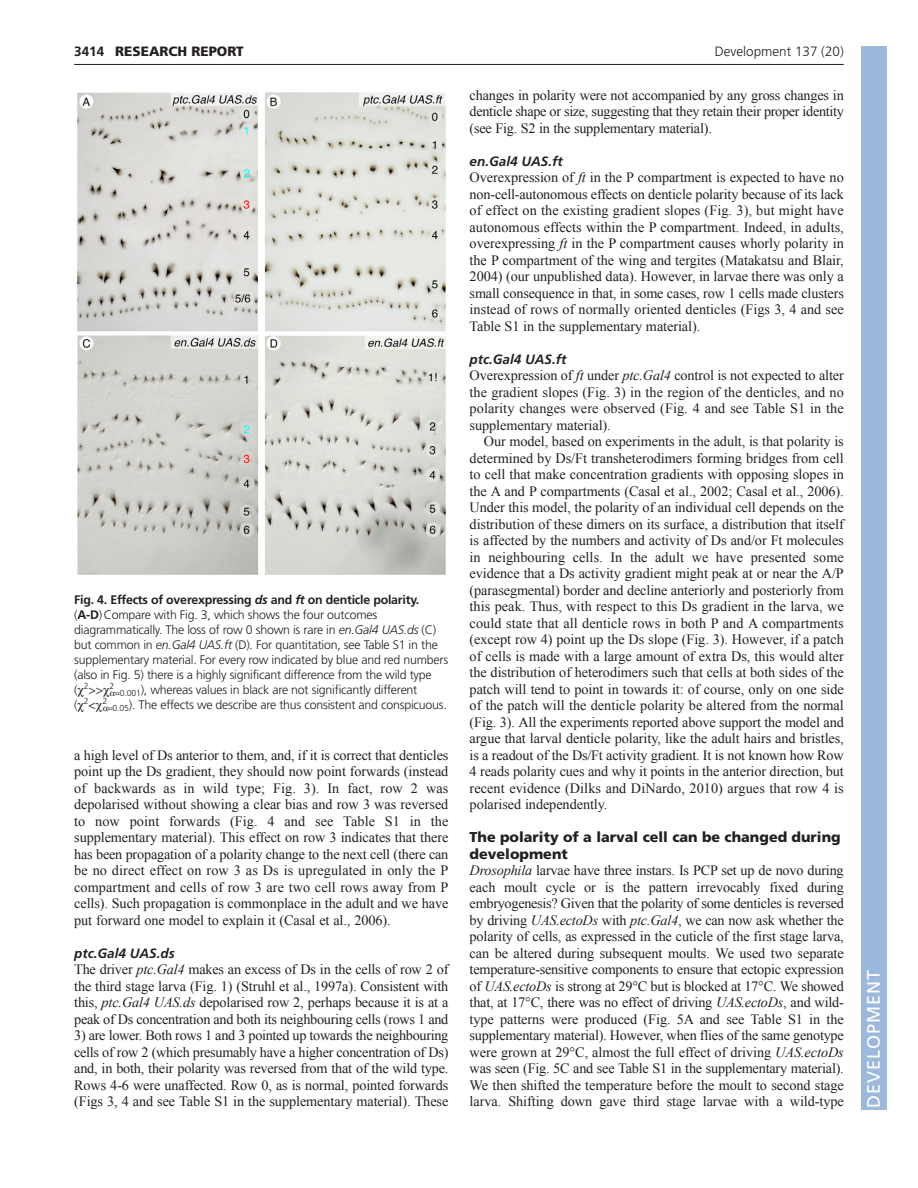
<style>
.page{position:relative;width:918px;height:1188px;background:#fff}
.page>*{position:absolute;margin:0;border:0;box-sizing:border-box;transform-origin:0 0}
.t1{font:18px "Frutiger LT Std";letter-spacing:.055em;color:#fff}
.t2{font:14.25px/16.5px "Times New Roman";letter-spacing:-.005em;color:#231f20;text-align:justify}
.t3{font:900 14.25px/16.5px "Frutiger LT Std";color:#231f20}
.t4{font:italic 700 13.5px "Frutiger LT Std";color:#231f20}
.t5{font:300 13.5px "Frutiger LT Std";color:#231f20}
.t6{font:900 13.5px "Frutiger LT Std";color:#231f20}
.t7{font:700 13.5px "Frutiger LT Std";color:#231f20}
.t8{font:300 12.3px/15px "Frutiger LT Std";letter-spacing:-.015em;color:#231f20}
.s1{font-weight:700}
.s2{font-weight:700;font-style:italic}
.s3{font-style:italic}
</style>
<div class="page">
<hr style="left:74px;top:64px;width:770px;height:1px;background:#231f20">
<img style="left:77px;top:92px;width:369px;height:483px">
<div style="left:861px;top:46px;width:25px;height:1064px;background:#9cb9db"></div>
<p class="t7" style="left:74px;top:46px;width:32px">3414</p>
<p class="t6" style="left:115px;top:45px;width:130px">RESEARCH REPORT</p>
<p class="t5" style="left:715px;top:46px;width:131px">Development 137 (20)</p>
<p class="t8" style="left:74px;top:593px;width:376px"><span class="s1">Fig. 4. Effects of overexpressing</span> <span class="s2">ds</span> <span class="s1">and</span> <span class="s2">ft</span> <span class="s1">on denticle polarity. </span>(<span class="s1">A-D</span>)Compare with Fig. 3, which shows the four outcomes diagrammatically. The loss of row 0 shown is rare in <span class="s3">en.Gal4 UAS.ds</span> (C) but common in <span class="s3">en.Gal4 UAS.ft</span> (D)<span class="s3">.</span> For quantitation, see Table S1 in the supplementary material. For every row indicated by blue and red numbers (also in Fig. 5) there is a highly significant difference from the wild type<br>( <sup>2</sup>&gt;&gt; <sup>2</sup> <sub>0.001</sub>), whereas values in black are not significantly different<br>( <sup>2</sup>&lt; <sup>2</sup> <sub>0.05</sub>). The effects we describe are thus consistent and conspicuous.</p>
<p class="t2" style="left:74px;top:747px;width:376px">a high level of Ds anterior to them, and, if it is correct that denticles point up the Ds gradient, they should now point forwards (instead of backwards as in wild type; Fig. 3). In fact, row 2 was depolarised without showing a clear bias and row 3 was reversed to now point forwards (Fig. 4 and see Table S1 in the supplementary material). This effect on row 3 indicates that there has been propagation of a polarity change to the next cell (there can be no direct effect on row 3 as Ds is upregulated in only the P compartment and cells of row 3 are two cell rows away from P cells). Such propagation is commonplace in the adult and we have put forward one model to explain it (Casal et al., 2006).</p>
<p class="t4" style="left:74px;top:945px;width:102px">ptc.Gal4 UAS.ds</p>
<p class="t2" style="left:74px;top:961px;width:376px">The driver <span class="s3">ptc.Gal4</span> makes an excess of Ds in the cells of row 2 of the third stage larva (Fig. 1) (Struhl et al., 1997a). Consistent with this, <span class="s3">ptc.Gal4 UAS.ds</span> depolarised row 2, perhaps because it is at a peak of Ds concentration and both its neighbouring cells (rows 1 and</p>
<p class="t2" style="left:74px;top:1027px;width:376px">3) are lower. Both rows 1 and 3 pointed up towards the neighbouring cells of row 2 (which presumably have a higher concentration of Ds) and, in both, their polarity was reversed from that of the wild type.<br>Rows 4-6 were unaffected. Row 0, as is normal, pointed forwards (Figs 3, 4 and see Table S1 in the supplementary material). These</p>
<p class="t2" style="left:470px;top:87px;width:376px">changes in polarity were not accompanied by any gross changes in denticle shape or size, suggesting that they retain their proper identity (see Fig. S2 in the supplementary material).</p>
<p class="t4" style="left:470px;top:153px;width:95px">en.Gal4 UAS.ft</p>
<p class="t2" style="left:470px;top:169px;width:376px">Overexpression of <span class="s3">ft</span> in the P compartment is expected to have no non-cell-autonomous effects on denticle polarity because of its lack of effect on the existing gradient slopes (Fig. 3), but might have autonomous effects within the P compartment. Indeed, in adults, overexpressing <span class="s3">ft</span> in the P compartment causes whorly polarity in the P compartment of the wing and tergites (Matakatsu and Blair, 2004) (our unpublished data). However, in larvae there was only a small consequence in that, in some cases, row 1 cells made clusters instead of rows of normally oriented denticles (Figs 3, 4 and see Table S1 in the supplementary material).</p>
<p class="t4" style="left:470px;top:351px;width:98px">ptc.Gal4 UAS.ft</p>
<p class="t2" style="left:470px;top:367px;width:376px">Overexpression of <span class="s3">ft</span> under <span class="s3">ptc.Gal4</span> control is not expected to alter the gradient slopes (Fig. 3) in the region of the denticles, and no polarity changes were observed (Fig. 4 and see Table S1 in the supplementary material).</p>
<p class="t2" style="left:470px;top:433px;width:376px;text-indent:14px">Our model, based on experiments in the adult, is that polarity is determined by Ds/Ft transheterodimers forming bridges from cell to cell that make concentration gradients with opposing slopes in the A and P compartments (Casal et al., 2002; Casal et al., 2006).<br>Under this model, the polarity of an individual cell depends on the distribution of these dimers on its surface, a distribution that itself is affected by the numbers and activity of Ds and/or Ft molecules in neighbouring cells. In the adult we have presented some evidence that a Ds activity gradient might peak at or near the A/P (parasegmental) border and decline anteriorly and posteriorly from this peak. Thus, with respect to this Ds gradient in the larva, we could state that all denticle rows in both P and A compartments (except row 4) point up the Ds slope (Fig. 3). However, if a patch of cells is made with a large amount of extra Ds, this would alter the distribution of heterodimers such that cells at both sides of the patch will tend to point in towards it: of course, only on one side of the patch will the denticle polarity be altered from the normal (Fig. 3). All the experiments reported above support the model and argue that larval denticle polarity, like the adult hairs and bristles, is a readout of the Ds/Ft activity gradient. It is not known how Row 4 reads polarity cues and why it points in the anterior direction, but recent evidence (Dilks and DiNardo, 2010) argues that row 4 is polarised independently.</p>
<p class="t3" style="left:470px;top:830px;width:373px">The polarity of a larval cell can be changed during development</p>
<p class="t2" style="left:470px;top:862px;width:376px"><span class="s3">Drosophila</span> larvae have three instars. Is PCP set up de novo during each moult cycle or is the pattern irrevocably fixed during embryogenesis? Given that the polarity of some denticles is reversed by driving <span class="s3">UAS.ectoDs</span> with <span class="s3">ptc.Gal4</span>, we can now ask whether the polarity of cells, as expressed in the cuticle of the first stage larva, can be altered during subsequent moults. We used two separate temperature-sensitive components to ensure that ectopic expression of <span class="s3">UAS.ectoDs</span> is strong at 29°C but is blocked at 17°C. We showed that, at 17°C, there was no effect of driving <span class="s3">UAS.ectoDs</span>, and wild&shy;type patterns were produced (Fig. 5A and see Table S1 in the supplementary material). However, when flies of the same genotype were grown at 29°C, almost the full effect of driving <span class="s3">UAS.ectoDs </span>was seen (Fig. 5C and see Table S1 in the supplementary material).<br>We then shifted the temperature before the moult to second stage larva. Shifting down gave third stage larvae with a wild-type</p>
<p class="t1" style="left:863px;top:1108px;width:140px;rotate:-90deg">DEVELOPMENT</p>
</div>
